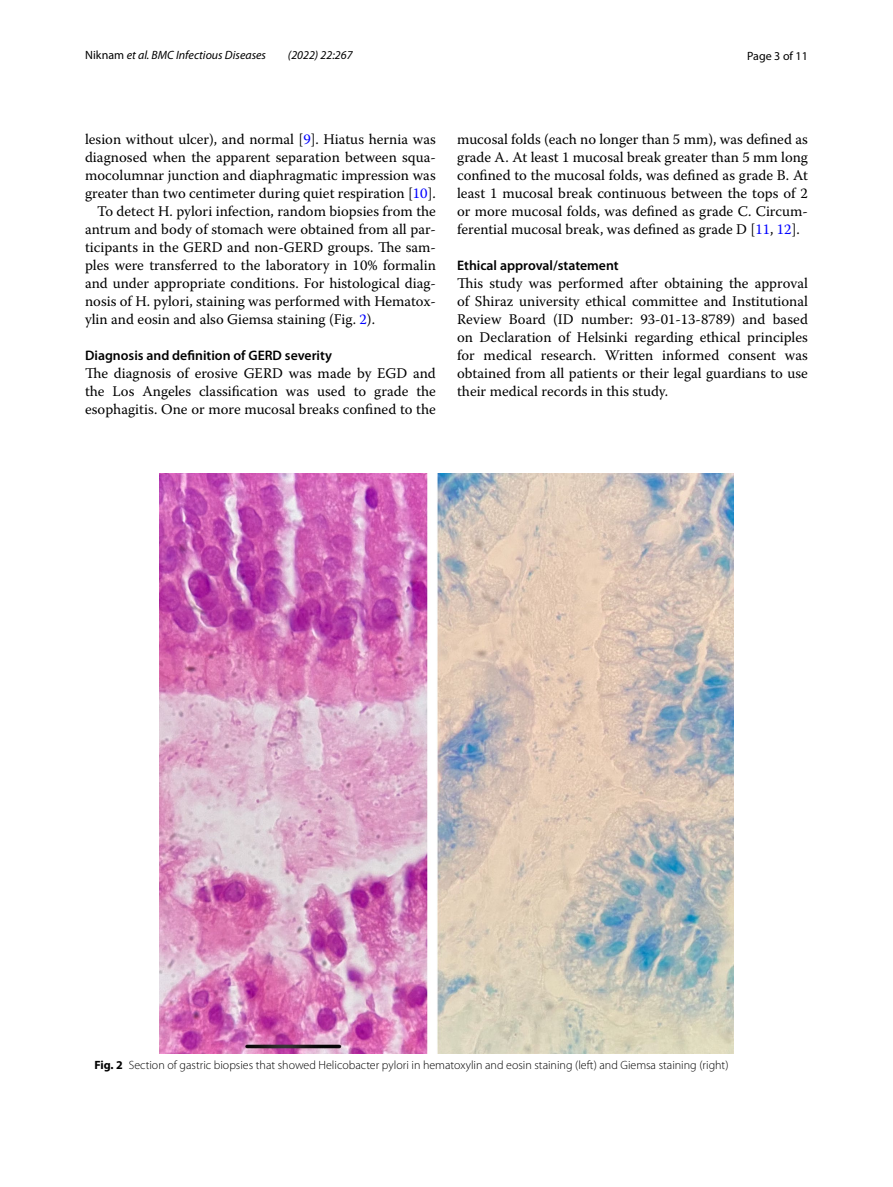
<style>
.page{position:relative;width:893px;height:1187px;background:#fff}
.page>*{position:absolute;margin:0;border:0;box-sizing:border-box;transform-origin:0 0}
.t1{font:14.7px/18px "Warnock Pro";color:#000;text-align:justify}
.t2{font:600 13.8px "Myriad Pro";color:#000}
.t3{font:300 12px "Myriad Pro";color:#000}
.t4{font:italic 12px "Myriad Pro";color:#000}
.t5{font:12px "Myriad Pro";color:#000}
.s1{font-style:normal}
.s2{color:#00f}
.s3{font-weight:700}
</style>
<div class="page">
<img style="left:160px;top:473px;width:574px;height:580px">
<p class="t4" style="left:85px;top:48px;width:183px"><span class="s1">Niknam</span> et al. BMC Infectious Diseases</p>
<p class="t4" style="left:288px;top:48px;width:66px">(2022) 22:267</p>
<p class="t5" style="left:747px;top:48px;width:62px">Page 3 of 11</p>
<p class="t1" style="left:85px;top:130px;width:352px">lesion without ulcer), and normal [<span class="s2">9</span>]. Hiatus hernia was</p>
<p class="t1" style="left:85px;top:148px;width:352px">diagnosed when the apparent separation between squa-</p>
<p class="t1" style="left:85px;top:166px;width:352px">mocolumnar junction and diaphragmatic impression was</p>
<p class="t1" style="left:85px;top:184px;width:352px">greater than two centimeter during quiet respiration [<span class="s2">10</span>].</p>
<p class="t1" style="left:97px;top:202px;width:340px">To detect H. pylori infection, random biopsies from the</p>
<p class="t1" style="left:85px;top:220px;width:352px">antrum and body of stomach were obtained from all par-</p>
<p class="t1" style="left:85px;top:238px;width:352px">ticipants in the GERD and non-GERD groups. The sam-</p>
<p class="t1" style="left:85px;top:256px;width:352px">ples were transferred to the laboratory in 10% formalin</p>
<p class="t1" style="left:85px;top:274px;width:352px">and under appropriate conditions. For histological diag-</p>
<p class="t1" style="left:85px;top:292px;width:352px">nosis of H. pylori, staining was performed with Hematox-</p>
<p class="t1" style="left:85px;top:310px;width:292px">ylin and eosin and also Giemsa staining (Fig. <span class="s2">2</span>).</p>
<p class="t2" style="left:85px;top:346px;width:248px">Diagnosis and definition of GERD severity</p>
<p class="t1" style="left:85px;top:364px;width:352px">The diagnosis of erosive GERD was made by EGD and the Los Angeles classification was used to grade the esophagitis. One or more mucosal breaks confined to the</p>
<p class="t1" style="left:457px;top:130px;width:352px">mucosal folds (each no longer than 5 mm), was defined as grade A. At least 1 mucosal break greater than 5 mm long confined to the mucosal folds, was defined as grade B. At least 1 mucosal break continuous between the tops of 2 or more mucosal folds, was defined as grade C. Circum&shy;ferential mucosal break, was defined as grade D [<span class="s2">11</span>, <span class="s2">12</span>].</p>
<p class="t2" style="left:457px;top:256px;width:163px">Ethical approval/statement</p>
<p class="t1" style="left:457px;top:274px;width:352px">This study was performed after obtaining the approval of Shiraz university ethical committee and Institutional Review Board (ID number: 93-01-13-8789) and based on Declaration of Helsinki regarding ethical principles for medical research. Written informed consent was obtained from all patients or their legal guardians to use their medical records in this study.</p>
<p class="t3" style="left:94px;top:1057px;width:636px"><span class="s3">Fig. 2</span> Section of gastric biopsies that showed Helicobacter pylori in hematoxylin and eosin staining (left) and Giemsa staining (right)</p>
</div>
